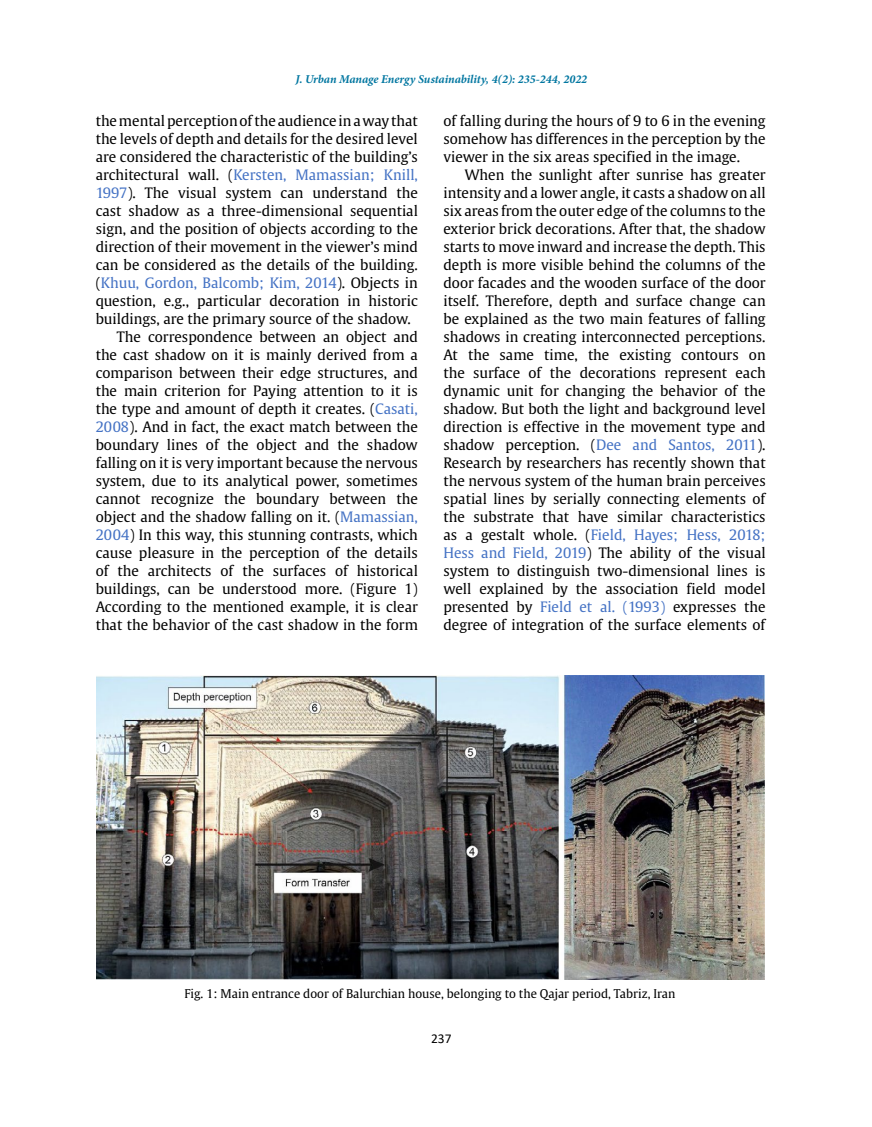
<style>
.page{position:relative;width:872px;height:1127px;background:#fff}
.page>*{position:absolute;margin:0;border:0;box-sizing:border-box;transform-origin:0 0}
.t1{font:14.25px/18px "Gulliver";color:#000;text-align:justify}
.t2{font:14.25px "Gulliver";color:#4472c4}
.t3{font:13.5px "Calibri";color:#000}
.t4{font:12px "Gulliver";color:#000}
.t5{font:italic 700 12px "Minion Pro";letter-spacing:-.005em;color:#0076a0}
.s1{color:#000}
.s2{color:#4472c4}
</style>
<div class="page">
<img style="left:97px;top:675px;width:667px;height:304px">
<p class="t5" style="left:295px;top:70px;width:293px">J. Urban Manage Energy Sustainability, 4(2): 235-244, 2022</p>
<p class="t1" style="left:96px;top:112px;width:324px">the mental perception of the audience in a way that</p>
<p class="t1" style="left:96px;top:130px;width:324px">the levels of depth and details for the desired level</p>
<p class="t1" style="left:96px;top:148px;width:324px">are considered the characteristic of the building’s</p>
<p class="t2" style="left:96px;top:166px;width:324px"><span class="s1">architectural wall. (</span>Kersten, Mamassian; Knill,</p>
<p class="t1" style="left:96px;top:184px;width:324px"><span class="s2">1997</span>). The visual system can understand the</p>
<p class="t1" style="left:96px;top:202px;width:324px">cast shadow as a three-dimensional sequential</p>
<p class="t1" style="left:96px;top:220px;width:324px">sign, and the position of objects according to the</p>
<p class="t1" style="left:96px;top:238px;width:324px">direction of their movement in the viewer’s mind</p>
<p class="t1" style="left:96px;top:256px;width:324px">can be considered as the details of the building.</p>
<p class="t2" style="left:96px;top:274px;width:324px"><span class="s1">(</span>Khuu, Gordon, Balcomb; Kim, 2014<span class="s1">). Objects in</span></p>
<p class="t1" style="left:96px;top:292px;width:324px">question, e.g., particular decoration in historic</p>
<p class="t1" style="left:96px;top:310px;width:317px">buildings, are the primary source of the shadow.</p>
<p class="t1" style="left:117px;top:328px;width:302px">The correspondence between an object and</p>
<p class="t1" style="left:96px;top:346px;width:324px">the cast shadow on it is mainly derived from a</p>
<p class="t1" style="left:96px;top:364px;width:324px">comparison between their edge structures, and</p>
<p class="t1" style="left:96px;top:382px;width:324px">the main criterion for Paying attention to it is</p>
<p class="t1" style="left:96px;top:400px;width:324px">the type and amount of depth it creates. (<span class="s2">Casati,</span></p>
<p class="t1" style="left:96px;top:418px;width:324px"><span class="s2">2008</span>). And in fact, the exact match between the</p>
<p class="t1" style="left:96px;top:436px;width:324px">boundary lines of the object and the shadow</p>
<p class="t1" style="left:96px;top:454px;width:324px">falling on it is very important because the nervous</p>
<p class="t1" style="left:96px;top:472px;width:324px">system, due to its analytical power, sometimes</p>
<p class="t1" style="left:96px;top:490px;width:324px">cannot recognize the boundary between the</p>
<p class="t1" style="left:96px;top:508px;width:324px">object and the shadow falling on it. (<span class="s2">Mamassian,</span></p>
<p class="t1" style="left:96px;top:526px;width:324px"><span class="s2">2004</span>) In this way, this stunning contrasts, which</p>
<p class="t1" style="left:96px;top:544px;width:324px">cause pleasure in the perception of the details</p>
<p class="t1" style="left:96px;top:562px;width:324px">of the architects of the surfaces of historical</p>
<p class="t1" style="left:96px;top:580px;width:324px">buildings, can be understood more. (Figure 1)</p>
<p class="t1" style="left:96px;top:598px;width:324px">According to the mentioned example, it is clear</p>
<p class="t1" style="left:96px;top:616px;width:324px">that the behavior of the cast shadow in the form</p>
<p class="t1" style="left:443px;top:112px;width:324px">of falling during the hours of 9 to 6 in the evening somehow has differences in the perception by the viewer in the six areas specified in the image.</p>
<p class="t1" style="left:443px;top:166px;width:324px;text-indent:21px">When the sunlight after sunrise has greater intensity and a lower angle, it casts a shadow on all six areas from the outer edge of the columns to the exterior brick decorations. After that, the shadow starts to move inward and increase the depth. This depth is more visible behind the columns of the door facades and the wooden surface of the door itself. Therefore, depth and surface change can be explained as the two main features of falling shadows in creating interconnected perceptions.<br>At the same time, the existing contours on the surface of the decorations represent each dynamic unit for changing the behavior of the shadow. But both the light and background level direction is effective in the movement type and shadow perception. (<span class="s2">Dee and Santos, 2011</span>).<br>Research by researchers has recently shown that the nervous system of the human brain perceives spatial lines by serially connecting elements of the substrate that have similar characteristics as a gestalt whole. (<span class="s2">Field, Hayes; Hess, 2018; Hess and Field, 2019</span>) The ability of the visual system to distinguish two-dimensional lines is well explained by the association field model presented by <span class="s2">Field et al. (1993)</span> expresses the degree of integration of the surface elements of</p>
<p class="t4" style="left:184px;top:986px;width:492px">Fig. 1: Main entrance door of Balurchian house, belonging to the Qajar period, Tabriz, Iran</p>
<p class="t3" style="left:431px;top:1029px;width:22px">237</p>
</div>
